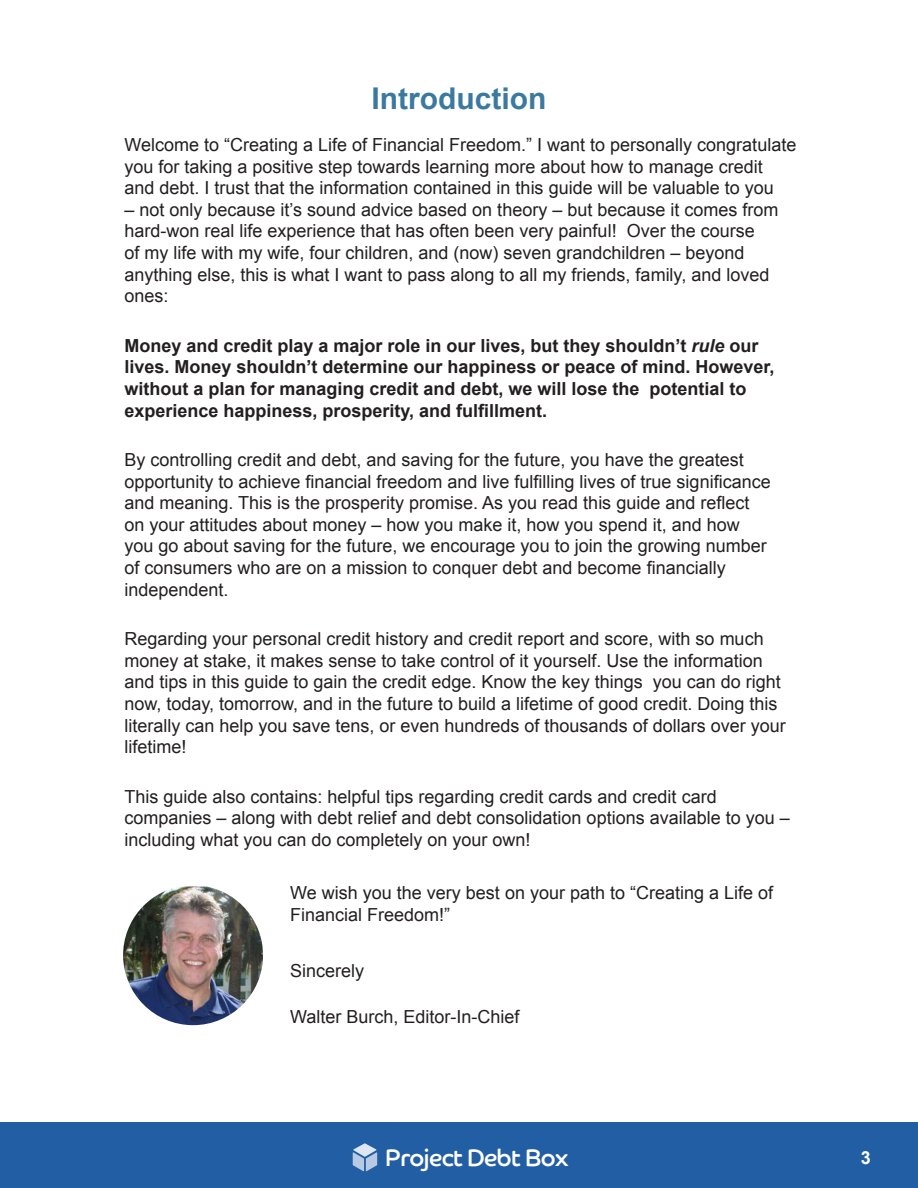
<style>
.page{position:relative;width:918px;height:1188px;background:#fff}
.page>*{position:absolute;margin:0;border:0;box-sizing:border-box;transform-origin:0 0}
.t1{font:700 30px "Arial";color:#3b79a1}
.t2{font:23.85px "Co Headline";letter-spacing:-.02em;color:#fff}
.Body_Text{font:18px/21.6px "Arial";color:#231f20}
.Body_Text-2{font:700 18px/21.6px "Arial";color:#231f20}
.t3{font:700 18px "Arial";color:#fff}
.s1{font-style:italic}
</style>
<div class="page">
<div style="left:0;top:1122px;width:918px;height:66px;background:#225ea4"></div>
<svg style="left:353px;top:1143px;width:24px;height:28px"></svg>
<img style="left:123px;top:886px;width:140px;height:139px">
<p class="t1" style="left:371px;top:79px;width:176px">Introduction</p>
<p class="Body_Text" style="left:124px;top:134px;width:673px">Welcome to “Creating a Life of Financial Freedom.” I want to personally congratulate you for taking a positive step towards learning more about how to manage credit and debt. I trust that the information contained in this guide will be valuable to you</p>
<p class="Body_Text" style="left:124px;top:199px;width:656px">– not only because it’s sound advice based on theory – but because it comes from hard-won real life experience that has often been very painful! Over the course<br>of my life with my wife, four children, and (now) seven grandchildren – beyond anything else, this is what I want to pass along to all my friends, family, and loved ones:</p>
<p class="Body_Text-2" style="left:124px;top:335px;width:652px">Money and credit play a major role in our lives, but they shouldn’t <span class="s1">rule</span> our lives. Money shouldn’t determine our happiness or peace of mind. However, without a plan for managing credit and debt, we will lose the potential to experience happiness, prosperity, and fulfillment.</p>
<p class="Body_Text" style="left:124px;top:449px;width:648px">By controlling credit and debt, and saving for the future, you have the greatest opportunity to achieve financial freedom and live fulfilling lives of true significance and meaning. This is the prosperity promise. As you read this guide and reflect on your attitudes about money – how you make it, how you spend it, and how you go about saving for the future, we encourage you to join the growing number of consumers who are on a mission to conquer debt and become financially independent.</p>
<p class="Body_Text" style="left:124px;top:628px;width:663px">Regarding your personal credit history and credit report and score, with so much money at stake, it makes sense to take control of it yourself. Use the information and tips in this guide to gain the credit edge. Know the key things you can do right now, today, tomorrow, and in the future to build a lifetime of good credit. Doing this literally can help you save tens, or even hundreds of thousands of dollars over your lifetime!</p>
<p class="Body_Text" style="left:124px;top:786px;width:667px">This guide also contains: helpful tips regarding credit cards and credit card companies – along with debt relief and debt consolidation options available to you – including what you can do completely on your own!</p>
<p class="Body_Text" style="left:290px;top:882px;width:484px">We wish you the very best on your path to “Creating a Life of<br>Financial Freedom!”</p>
<p class="Body_Text" style="left:290px;top:960px;width:76px">Sincerely</p>
<p class="Body_Text" style="left:290px;top:1006px;width:231px">Walter Burch, Editor-In-Chief</p>
<h2 class="t2" style="left:385px;top:1144px;width:185px">Project Debt Box</h2>
<p class="t3" style="left:861px;top:1146px;width:12px">3</p>
</div>
